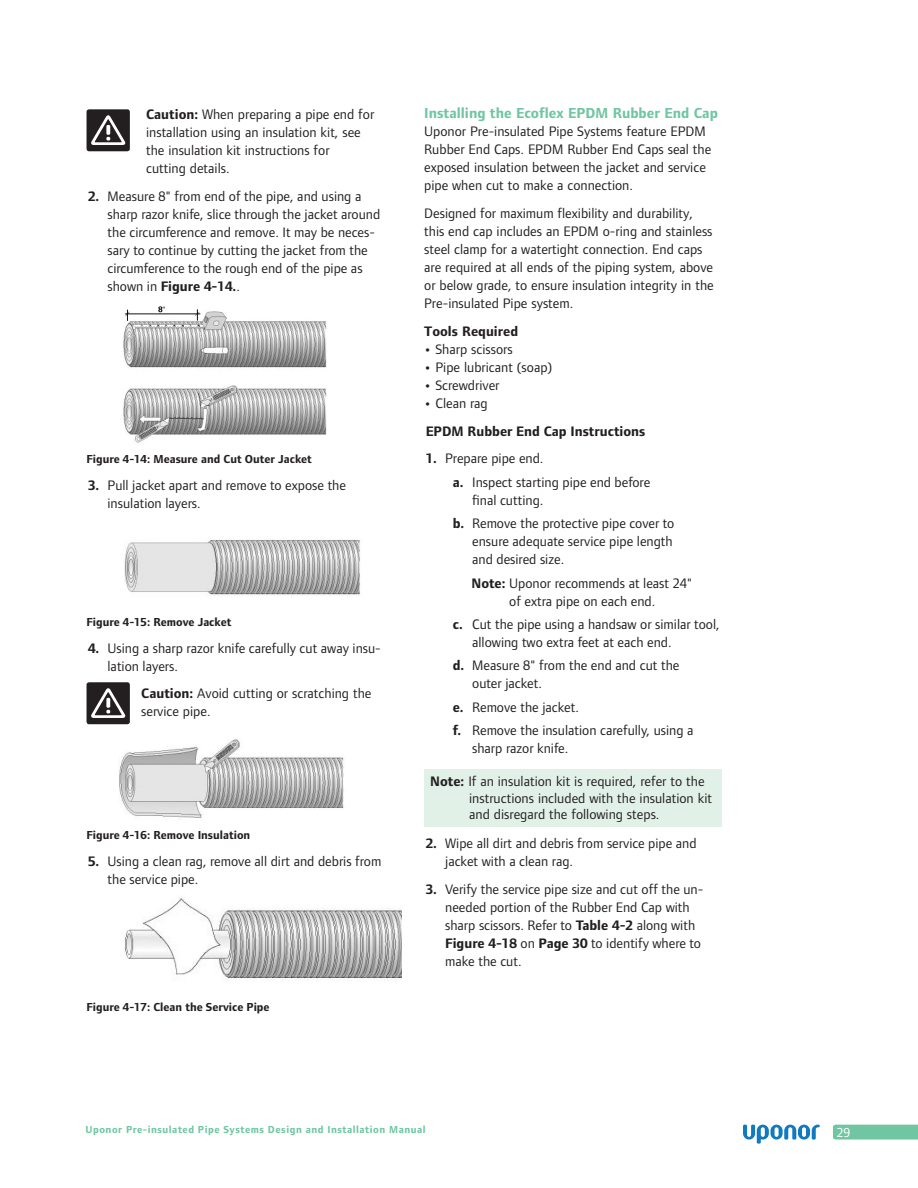
<style>
.page{position:relative;width:918px;height:1188px;background:#fff}
.page>*{position:absolute;margin:0;border:0;box-sizing:border-box;transform-origin:0 0}
.SubHead_10_11{font:700 15px "Foundry Form Sans";color:#70c6a2}
.Numbered{font:14.25px/18px "Foundry Form Sans";color:#231f20}
.Body{font:14.25px/18px "Foundry Form Sans";color:#231f20}
.Note_Indent{font:14.25px/16.5px "Foundry Form Sans";color:#231f20}
.Numbered-2{font:700 14.25px "Foundry Form Sans";color:#231f20}
.Body-2{font:700 14.25px "Foundry Form Sans";color:#231f20}
.t1{font:13.5px "Foundry Form Sans";color:#fff}
.t2{font:700 12px "Foundry Form Sans";color:#231f20}
.t3{font:700 10.5px "Foundry Form Sans";letter-spacing:.05em;color:#70c6a2}
.s1{font-weight:700}
</style>
<div class="page">
<svg style="left:743px;top:1125px;width:77px;height:19px"></svg>
<svg style="left:833px;top:1125px;width:85px;height:15px"></svg>
<div style="left:87px;top:109px;width:43px;height:42px;background:#231f20;border-radius:3px"></div>
<svg style="left:91px;top:115px;width:35px;height:30px"></svg>
<img style="left:123px;top:306px;width:204px;height:137px">
<img style="left:124px;top:540px;width:236px;height:55px">
<div style="left:87px;top:682px;width:43px;height:42px;background:#231f20;border-radius:3px"></div>
<svg style="left:91px;top:688px;width:35px;height:30px"></svg>
<img style="left:119px;top:739px;width:225px;height:79px">
<img style="left:125px;top:896px;width:277px;height:85px">
<div style="left:424px;top:769px;width:297px;height:58px;background:#e1f1e8"></div>
<p class="Body" style="left:146px;top:105px;width:230px"><span class="s1">Caution:</span> When preparing a pipe end for installation using an insulation kit, see the insulation kit instructions for<br>cutting details.</p>
<p class="Numbered" style="left:108px;top:187px;width:274px;text-indent:-20px"><span class="s1">2.</span> Measure 8" from end of the pipe, and using a sharp razor knife, slice through the jacket around the circumference and remove. It may be neces&shy;sary to continue by cutting the jacket from the circumference to the rough end of the pipe as shown in <span class="s1">Figure 4-14.</span>.</p>
<p class="t2" style="left:87px;top:452px;width:227px">Figure 4-14: Measure and Cut Outer Jacket</p>
<p class="Numbered" style="left:108px;top:476px;width:240px;text-indent:-20px"><span class="s1">3.</span> Pull jacket apart and remove to expose the insulation layers.</p>
<p class="t2" style="left:87px;top:615px;width:146px">Figure 4-15: Remove Jacket</p>
<p class="Numbered" style="left:108px;top:639px;width:275px;text-indent:-20px"><span class="s1">4.</span> Using a sharp razor knife carefully cut away insu&shy;lation layers.</p>
<p class="Body" style="left:141px;top:685px;width:232px"><span class="s1">Caution:</span> Avoid cutting or scratching the service pipe.</p>
<p class="t2" style="left:87px;top:829px;width:165px">Figure 4-16: Remove Insulation</p>
<p class="Numbered" style="left:108px;top:852px;width:275px;text-indent:-20px"><span class="s1">5.</span> Using a clean rag, remove all dirt and debris from the service pipe.</p>
<p class="t2" style="left:87px;top:1001px;width:185px">Figure 4-17: Clean the Service Pipe</p>
<p class="SubHead_10_11" style="left:424px;top:105px;width:295px">Installing the Ecoflex EPDM Rubber End Cap</p>
<p class="Body" style="left:424px;top:123px;width:289px">Uponor Pre-insulated Pipe Systems feature EPDM Rubber End Caps. EPDM Rubber End Caps seal the exposed insulation between the jacket and service pipe when cut to make a connection.</p>
<p class="Body" style="left:424px;top:204px;width:291px">Designed for maximum flexibility and durability, this end cap includes an EPDM o-ring and stainless steel clamp for a watertight connection. End caps are required at all ends of the piping system, above or below grade, to ensure insulation integrity in the Pre-insulated Pipe system.</p>
<p class="Body-2" style="left:424px;top:323px;width:95px">Tools Required</p>
<p class="Body" style="left:424px;top:340px;width:90px"><span class="s1">•</span> Sharp scissors</p>
<p class="Body" style="left:424px;top:358px;width:130px"><span class="s1">•</span> Pipe lubricant (soap)</p>
<p class="Body" style="left:424px;top:376px;width:77px"><span class="s1">•</span> Screwdriver</p>
<p class="Body" style="left:424px;top:394px;width:65px"><span class="s1">•</span> Clean rag</p>
<p class="Numbered-2" style="left:426px;top:423px;width:221px">EPDM Rubber End Cap Instructions</p>
<p class="Numbered" style="left:426px;top:449px;width:119px"><span class="s1">1.</span> Prepare pipe end.</p>
<p class="Numbered" style="left:472px;top:473px;width:180px;text-indent:-20px"><span class="s1">a.</span> Inspect starting pipe end before final cutting.</p>
<p class="Numbered" style="left:472px;top:514px;width:204px;text-align:justify;text-indent:-20px"><span class="s1">b.</span> Remove the protective pipe cover to ensure adequate service pipe length and desired size.</p>
<p class="Numbered" style="left:472px;top:574px;width:222px;text-align:center"><span class="s1">Note:</span> Uponor recommends at least 24" of extra pipe on each end.</p>
<p class="Numbered" style="left:472px;top:615px;width:249px;text-indent:-20px"><span class="s1">c.</span> Cut the pipe using a handsaw or similar tool, allowing two extra feet at each end.</p>
<p class="Numbered" style="left:472px;top:656px;width:209px;text-indent:-20px"><span class="s1">d.</span> Measure 8" from the end and cut the outer jacket.</p>
<p class="Numbered" style="left:453px;top:698px;width:128px"><span class="s1">e.</span> Remove the jacket.</p>
<p class="Numbered" style="left:472px;top:721px;width:223px;text-indent:-20px"><span class="s1">f.</span> Remove the insulation carefully, using a sharp razor knife.</p>
<p class="Note_Indent" style="left:469px;top:773px;width:244px;text-indent:-39px"><span class="s1">Note:</span> If an insulation kit is required, refer to the instructions included with the insulation kit and disregard the following steps.</p>
<p class="Numbered" style="left:445px;top:835px;width:253px;text-indent:-20px"><span class="s1">2.</span> Wipe all dirt and debris from service pipe and jacket with a clean rag.</p>
<p class="Numbered" style="left:445px;top:880px;width:260px;text-indent:-20px"><span class="s1">3.</span> Verify the service pipe size and cut off the un&shy;needed portion of the Rubber End Cap with sharp scissors. Refer to <span class="s1">Table 4-2</span> along with <span class="s1">Figure 4-18</span> on <span class="s1">Page 30</span> to identify where to make the cut.</p>
<p class="t3" style="left:85px;top:1123px;width:342px">Uponor Pre-insulated Pipe Systems Design and Installation Manual</p>
<p class="t1" style="left:837px;top:1125px;width:15px">29</p>
</div>
